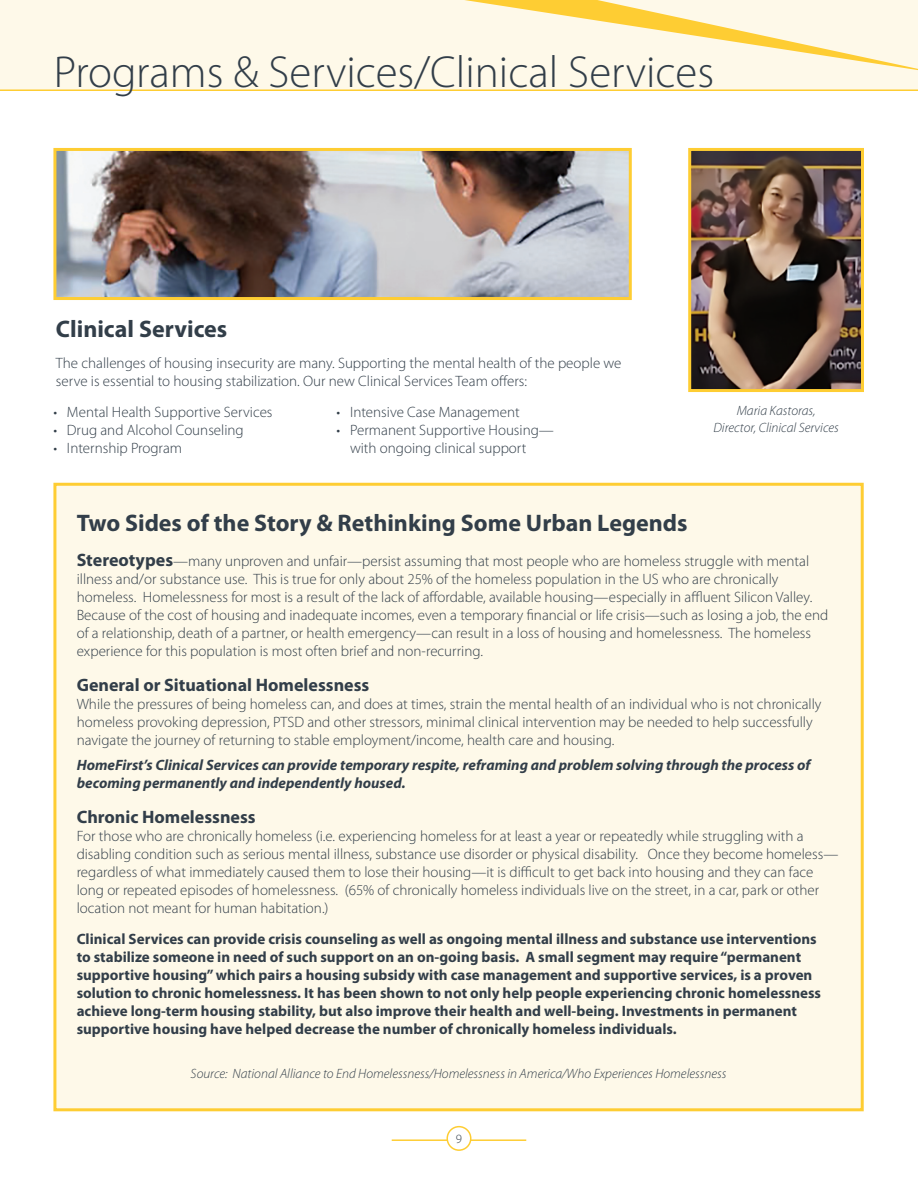
<style>
.page{position:relative;width:918px;height:1188px;background:#fff}
.page>*{position:absolute;margin:0;border:0;box-sizing:border-box;transform-origin:0 0}
.t1{font:300 45px "Myriad Pro";color:#323e49}
.t2{font:700 24px "Myriad Pro";color:#323e49}
.t3{font:700 18px "Myriad Pro";color:#323e49}
.t4{font:300 15px/18px "Myriad Pro";color:#323e49}
.t5{font:700 15px/18px "Myriad Pro";color:#323e49}
.t6{font:italic 700 15px/18px "Myriad Pro";color:#323e49}
.t7{font:italic 300 13.5px/16.2px "Myriad Pro";color:#323e49;text-align:center}
.t8{font:300 12.6px "Myriad Pro";color:#323e49}
.s1{font-weight:700;font-size:18px}
</style>
<div class="page">
<hr style="left:392px;top:1139px;width:134px;height:2px;background:#fecd33">
<div style="left:447px;top:1127px;width:24px;height:23px;background:#fff;border-radius:50%"></div>
<div style="left:447px;top:1126px;width:24px;height:25px;border:2px solid #fecd33;border-radius:50%"></div>
<div style="left:0;top:0;width:918px;height:91px;background:#fef9e9"></div>
<hr style="left:0;top:89px;width:918px;height:2px;background:#fecd33">
<svg style="left:465px;top:0;width:453px;height:70px"></svg>
<img style="left:692px;top:152px;width:168px;height:236px">
<div style="left:688px;top:148px;width:176px;height:244px;border:3px solid #fecd33"></div>
<img style="left:57px;top:152px;width:571px;height:144px">
<div style="left:53px;top:148px;width:579px;height:152px;border:3px solid #fecd33"></div>
<div style="left:55px;top:484px;width:807px;height:626px;background:#fef9e9"></div>
<div style="left:53px;top:483px;width:811px;height:628px;border:3px solid #fecd33"></div>
<p class="t1" style="left:54px;top:45px;width:662px">Programs &amp; Services/Clinical Services</p>
<p class="t2" style="left:56px;top:313px;width:173px">Clinical Services</p>
<p class="t4" style="left:56px;top:354px;width:567px">The challenges of housing insecurity are many. Supporting the mental health of the people we serve is essential to housing stabilization. Our new Clinical Services Team offers:</p>
<p class="t4" style="left:53px;top:403px;width:221px">• Mental Health Supportive Services</p>
<p class="t4" style="left:53px;top:421px;width:192px">• Drug and Alcohol Counseling</p>
<p class="t4" style="left:53px;top:439px;width:130px">• Internship Program</p>
<p class="t4" style="left:337px;top:403px;width:185px">• Intensive Case Management</p>
<p class="t4" style="left:350px;top:421px;width:205px;text-indent:-14px">• Permanent Supportive Housing— with ongoing clinical support</p>
<p class="t7" style="left:713px;top:403px;width:127px">Maria Kastoras,<br>Director, Clinical Services</p>
<p class="t2" style="left:77px;top:507px;width:612px">Two Sides of the Story &amp; Rethinking Some Urban Legends</p>
<p class="t4" style="left:77px;top:552px;width:753px"><span class="s1">Stereotypes</span>—many unproven and unfair—persist assuming that most people who are homeless struggle with mental illness and/or substance use. This is true for only about 25% of the homeless population in the US who are chronically homeless. Homelessness for most is a result of the lack of affordable, available housing—especially in affluent Silicon Valley.<br>Because of the cost of housing and inadequate incomes, even a temporary financial or life crisis—such as losing a job, the end of a relationship, death of a partner, or health emergency—can result in a loss of housing and homelessness. The homeless experience for this population is most often brief and non-recurring.</p>
<p class="t3" style="left:77px;top:673px;width:294px">General or Situational Homelessness</p>
<p class="t4" style="left:77px;top:695px;width:746px">While the pressures of being homeless can, and does at times, strain the mental health of an individual who is not chronically homeless provoking depression, PTSD and other stressors, minimal clinical intervention may be needed to help successfully navigate the journey of returning to stable employment/income, health care and housing.</p>
<p class="t6" style="left:77px;top:755px;width:735px">HomeFirst’s Clinical Services can provide temporary respite, reframing and problem solving through the process of becoming permanently and independently housed.</p>
<p class="t3" style="left:77px;top:805px;width:180px">Chronic Homelessness</p>
<p class="t4" style="left:77px;top:827px;width:763px">For those who are chronically homeless (i.e. experiencing homeless for at least a year or repeatedly while struggling with a disabling condition such as serious mental illness, substance use disorder or physical disability. Once they become homeless— regardless of what immediately caused them to lose their housing—it is difficult to get back into housing and they can face long or repeated episodes of homelessness. (65% of chronically homeless individuals live on the street, in a car, park or other location not meant for human habitation.)</p>
<p class="t5" style="left:77px;top:930px;width:746px">Clinical Services can provide crisis counseling as well as ongoing mental illness and substance use interventions to stabilize someone in need of such support on an on-going basis. A small segment may require “permanent supportive housing” which pairs a housing subsidy with case management and supportive services, is a proven solution to chronic homelessness. It has been shown to not only help people experiencing chronic homelessness achieve long-term housing stability, but also improve their health and well-being. Investments in permanent supportive housing have helped decrease the number of chronically homeless individuals.</p>
<p class="t7" style="left:191px;top:1065px;width:537px">Source: National Alliance to End Homelessness/Homelessness in America/Who Experiences Homelessness</p>
<p class="t8" style="left:456px;top:1131px;width:8px">9</p>
</div>
